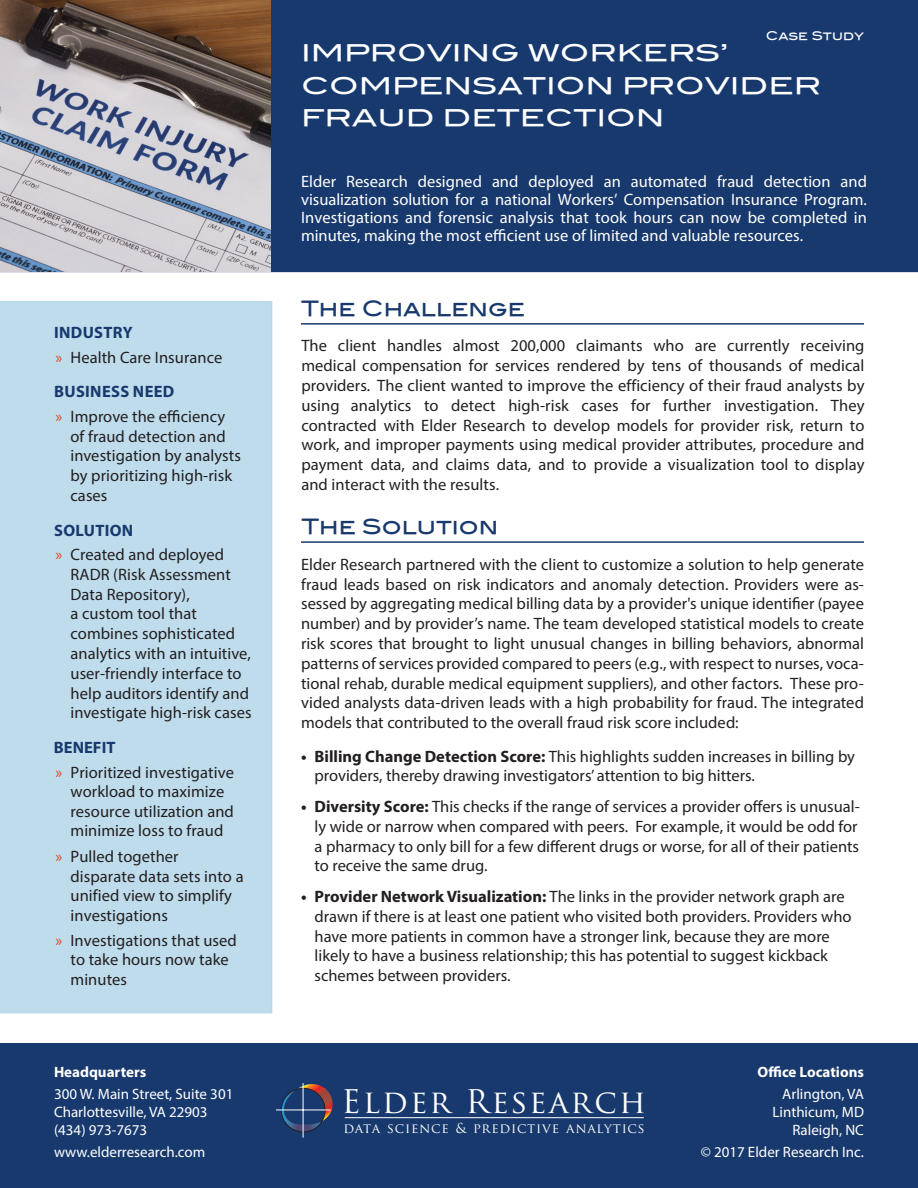
<style>
.page{position:relative;width:918px;height:1188px;background:#fff}
.page>*{position:absolute;margin:0;border:0;box-sizing:border-box;transform-origin:0 0}
.t1{font:31.8px "Trajan Pro";letter-spacing:.065em;color:#fff}
.t2{font:22.95px/32.4px "Blair Md ITCTT Medium";color:#fff;scale:1.18 1}
.Heading_1{font:21px "Blair Md ITCTT Medium";color:#18396d}
.Body_Text{font:16.5px/19.8px "Myriad Pro";color:#231f20}
.Heading_1-2{font:16.5px/19.8px "Myriad Pro";letter-spacing:.005em;color:#231f20;text-align:justify}
.t3{font:16.5px/18px "Myriad Pro";color:#fff;text-align:justify}
.Sidebar_Heading_2{font:700 16.5px "Myriad Pro";letter-spacing:.02em;color:#18396d}
.Sidebar_Heading_2-2{font:700 16.5px "Myriad Pro";color:#18396d}
.t4{font:15px/18px "Myriad Pro";color:#fff}
.t5{font:700 15px "Myriad Pro";color:#fff}
.t6{font:13.5px "Trajan Pro";letter-spacing:.06em;color:#fff}
.t7{font:12px "Blair Md ITCTT Medium";color:#fff}
.s1{color:#e44726}
.s2{font-weight:700}
</style>
<div class="page">
<div style="left:271px;top:0;width:647px;height:272px;background:#18396d"></div>
<div style="left:0;top:1043px;width:918px;height:145px;background:#18396d"></div>
<img style="left:0;top:0;width:271px;height:272px">
<svg style="left:281px;top:1084px;width:52px;height:48px"></svg>
<div style="left:281px;top:1088px;width:44px;height:44px;border:1px solid #221e1f;border-radius:50%"></div>
<hr style="left:303px;top:1083px;width:1px;height:55px;background:#fff">
<hr style="left:276px;top:1110px;width:55px;height:1px;background:#fff">
<hr style="left:345px;top:1117px;width:299px;height:1px;background:#fff">
<hr style="left:301px;top:323px;width:563px;height:2px;background:#18396d">
<hr style="left:301px;top:541px;width:563px;height:2px;background:#18396d">
<div style="left:0;top:301px;width:272px;height:712px;background:#bedcec"></div>
<div style="left:54px;top:326px;width:198px;height:665px;background:#bedcec"></div>
<p class="Sidebar_Heading_2" style="left:54px;top:322px;width:80px">INDUSTRY</p>
<p class="Body_Text" style="left:56px;top:347px;width:168px"><span class="s1">»</span> Health Care Insurance</p>
<p class="Sidebar_Heading_2" style="left:54px;top:381px;width:122px">BUSINESS NEED</p>
<p class="Body_Text" style="left:70px;top:406px;width:172px;text-indent:-15px"><span class="s1">»</span> Improve the efficiency of fraud detection and investigation by analysts by prioritizing high-risk cases</p>
<p class="Sidebar_Heading_2" style="left:54px;top:519px;width:81px">SOLUTION</p>
<p class="Body_Text" style="left:70px;top:544px;width:183px;text-indent:-15px"><span class="s1">»</span> Created and deployed<br>RADR (Risk Assessment<br>Data Repository),<br>a custom tool that combines sophisticated analytics with an intuitive, user-friendly interface to help auditors identify and investigate high-risk cases</p>
<p class="Sidebar_Heading_2-2" style="left:54px;top:737px;width:63px">BENEFIT</p>
<p class="Body_Text" style="left:70px;top:762px;width:165px;text-indent:-15px"><span class="s1">»</span> Prioritized investigative workload to maximize resource utilization and minimize loss to fraud</p>
<p class="Body_Text" style="left:70px;top:847px;width:175px;text-indent:-15px"><span class="s1">»</span> Pulled together disparate data sets into a unified view to simplify investigations</p>
<p class="Body_Text" style="left:70px;top:930px;width:168px;text-indent:-15px"><span class="s1">»</span> Investigations that used to take hours now take minutes</p>
<p class="t5" style="left:54px;top:1062px;width:94px">Headquarters</p>
<p class="t4" style="left:54px;top:1085px;width:181px">300 W. Main Street, Suite 301<br>Charlottesville, VA 22903 (434) 973-7673</p>
<p class="t4" style="left:54px;top:1143px;width:153px">www.elderresearch.com</p>
<p class="t7" style="left:766px;top:26px;width:100px">Case Study</p>
<h2 class="t2" style="left:301px;top:35px;width:442px">IMPROVING WORKERS’<br>COMPENSATION PROVIDER<br>FRAUD DETECTION</h2>
<p class="t3" style="left:301px;top:172px;width:567px">Elder Research designed and deployed an automated fraud detection and visualization solution for a national Workers’ Compensation Insurance Program.<br>Investigations and forensic analysis that took hours can now be completed in minutes, making the most efficient use of limited and valuable resources.</p>
<p class="Heading_1" style="left:301px;top:291px;width:225px">The Challenge</p>
<p class="Heading_1-2" style="left:301px;top:336px;width:565px">The client handles almost 200,000 claimants who are currently receiving medical compensation for services rendered by tens of thousands of medical providers. The client wanted to improve the efficiency of their fraud analysts by using analytics to detect high-risk cases for further investigation. They contracted with Elder Research to develop models for provider risk, return to work, and improper payments using medical provider attributes, procedure and payment data, and claims data, and to provide a visualization tool to display and interact with the results.</p>
<p class="Heading_1" style="left:301px;top:509px;width:198px">The Solution</p>
<p class="Body_Text" style="left:301px;top:554px;width:564px;text-align:justify">Elder Research partnered with the client to customize a solution to help generate fraud leads based on risk indicators and anomaly detection. Providers were as&shy;sessed by aggregating medical billing data by a provider's unique identifier (payee number) and by provider’s name. The team developed statistical models to create risk scores that brought to light unusual changes in billing behaviors, abnormal patterns of services provided compared to peers (e.g., with respect to nurses, voca&shy;tional rehab, durable medical equipment suppliers), and other factors. These pro&shy;vided analysts data-driven leads with a high probability for fraud. The integrated models that contributed to the overall fraud risk score included:</p>
<p class="Body_Text" style="left:315px;top:746px;width:542px;text-indent:-14px"><span class="s2">• Billing Change Detection Score:</span> This highlights sudden increases in billing by providers, thereby drawing investigators’ attention to big hitters.</p>
<p class="Body_Text" style="left:315px;top:796px;width:547px;text-indent:-14px"><span class="s2">• Diversity Score:</span> This checks if the range of services a provider offers is unusual&shy;ly wide or narrow when compared with peers. For example, it would be odd for a pharmacy to only bill for a few different drugs or worse, for all of their patients to receive the same drug.</p>
<p class="Body_Text" style="left:315px;top:886px;width:539px;text-indent:-14px"><span class="s2">• Provider Network Visualization:</span> The links in the provider network graph are drawn if there is at least one patient who visited both providers. Providers who have more patients in common have a stronger link, because they are more likely to have a business relationship; this has potential to suggest kickback schemes between providers.</p>
<h1 class="t1" style="left:342px;top:1081px;width:306px">Elder Research</h1>
<p class="t6" style="left:343px;top:1119px;width:303px">data science &amp; predictive analytics</p>
<p class="t5" style="left:758px;top:1062px;width:108px">Office Locations</p>
<p class="t4" style="left:773px;top:1085px;width:93px;text-align:right">Arlington, VA<br>Linthicum, MD<br>Raleigh, NC</p>
<p class="t4" style="left:701px;top:1143px;width:165px">© 2017 Elder Research Inc.</p>
</div>
